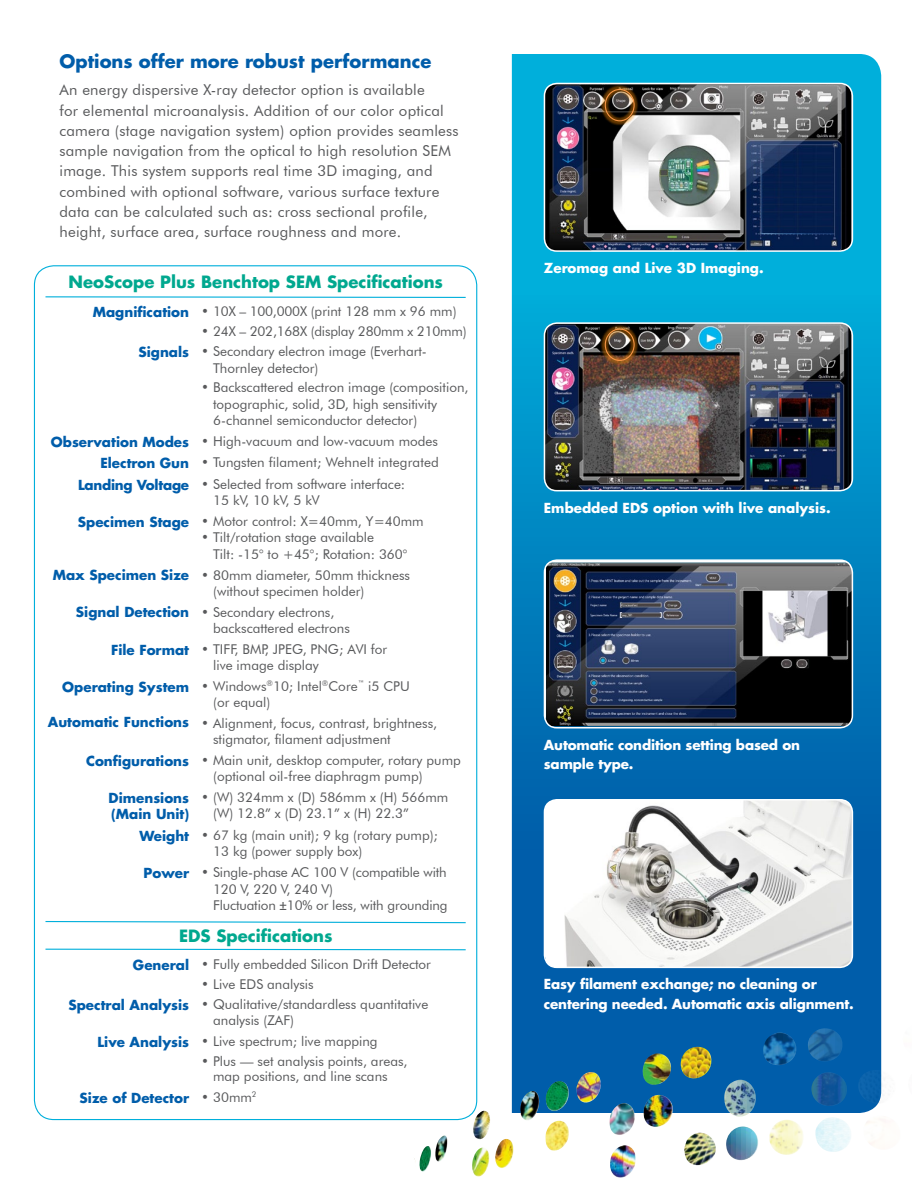
<style>
.page{position:relative;width:918px;height:1188px;background:#fff}
.page>*{position:absolute;margin:0;border:0;box-sizing:border-box;transform-origin:0 0}
.t1{font:700 18px "Futura Std";color:#005daa}
.t2{font:700 16.5px "Futura Std";color:#00a88f}
.t3{font:15px/20.2px "Futura BT";letter-spacing:.015em;color:#58595b}
.t4{font:13.5px/16.5px "Futura BT";color:#58595b}
.t5{font:700 13.5px/19.5px "Futura Std";letter-spacing:-.01em;color:#fff}
.t6{font:700 13.5px/16.5px "Futura Std";color:#005daa}
.s1{font-family:"Futura Std";font-weight:700;color:#005daa}
.s2{font-family:"Arial"}
.s3{font-family:"Futura BT";font-weight:400;color:#58595b}
</style>
<div class="page">
<svg style="left:512px;top:54px;width:369px;height:972px;background:#0085c1"></svg>
<img style="left:435px;top:1026px;width:447px;height:152px">
<img style="left:546px;top:800px;width:306px;height:167px">
<div style="left:544px;top:799px;width:309px;height:169px;border:2px solid #fff;border-radius:12px"></div>
<img style="left:546px;top:562px;width:306px;height:164px">
<div style="left:544px;top:559px;width:309px;height:170px;border:2px solid #fff;border-radius:12px"></div>
<svg style="left:571px;top:1146px;width:35px;height:32px"></svg>
<img style="left:414px;top:1146px;width:132px;height:32px">
<img style="left:544px;top:323px;width:308px;height:168px">
<div style="left:544px;top:322px;width:309px;height:169px;border:2px solid #fff;border-radius:12px"></div>
<img style="left:599px;top:323px;width:40px;height:42px">
<div style="left:605px;top:329px;width:30px;height:32px;border:1px solid #f79646;border-radius:50%"></div>
<img style="left:544px;top:83px;width:308px;height:168px">
<div style="left:544px;top:83px;width:309px;height:169px;border:2px solid #fff;border-radius:12px"></div>
<img style="left:599px;top:83px;width:40px;height:42px">
<div style="left:605px;top:89px;width:30px;height:32px;border:1px solid #f79646;border-radius:50%"></div>
<svg style="left:45px;top:296px;width:421px;height:2px"></svg>
<svg style="left:45px;top:921px;width:421px;height:3px"></svg>
<svg style="left:45px;top:948px;width:421px;height:3px"></svg>
<h1 class="t1" style="left:60px;top:50px;width:373px">Options offer more robust performance</h1>
<p class="t3" style="left:60px;top:80px;width:401px">An energy dispersive X-ray detector option is available<br>for elemental microanalysis. Addition of our color optical camera (stage navigation system) option provides seamless sample navigation from the optical to high resolution SEM image. This system supports real time 3D imaging, and combined with optional software, various surface texture data can be calculated such as: cross sectional profile, height, surface area, surface roughness and more.</p>
<p class="t2" style="left:69px;top:270px;width:376px">NeoScope Plus Benchtop SEM Specifications</p>
<p class="t4" style="left:93px;top:303px;width:365px"><span class="s1">Magnification</span> • 10X – 100,000X (print 128 mm x 96 mm)</p>
<p class="t4" style="left:138px;top:320px;width:330px;line-height:20.5px;text-indent:63px">• 24X – 202,168X (display 280mm x 210mm)<br><span class="s1">Signals</span> • Secondary electron image (Everhart-</p>
<p class="t4" style="left:213px;top:360px;width:107px">Thornley detector)</p>
<p class="t4" style="left:213px;top:379px;width:257px;text-indent:-12px">• Backscattered electron image (composition, topographic, solid, 3D, high sensitivity<br>6-channel semiconductor detector)</p>
<p class="t4" style="left:51px;top:433px;width:389px"><span class="s1">Observation Modes</span> • High-vacuum and low-vacuum modes</p>
<p class="t4" style="left:100px;top:454px;width:340px"><span class="s1">Electron Gun</span> • Tungsten filament; Wehnelt integrated</p>
<p class="t4" style="left:78px;top:476px;width:329px"><span class="s1">Landing Voltage</span> • Selected from software interface:</p>
<p class="t4" style="left:78px;top:490px;width:347px;line-height:20.5px;text-indent:135px">15 kV, 10 kV, 5 kV<br><span class="s1">Specimen Stage</span> • Motor control: X=40mm, Y=40mm</p>
<p class="t4" style="left:213px;top:529px;width:196px;text-indent:-12px">• Tilt/rotation stage available<br>Tilt: -15° to +45°; Rotation: 360°</p>
<p class="t4" style="left:213px;top:566px;width:198px;text-indent:-160px"><span class="s1">Max Specimen Size</span> • 80mm diameter, 50mm thickness (without specimen holder)</p>
<p class="t4" style="left:213px;top:603px;width:138px;text-indent:-137px"><span class="s1">Signal Detection</span> • Secondary electrons, backscattered electrons</p>
<p class="t4" style="left:213px;top:641px;width:176px;text-indent:-102px"><span class="s1">File Format</span> • TIFF, BMP, JPEG, PNG; AVI for live image display</p>
<p class="t4" style="left:213px;top:678px;width:198px;text-indent:-151px"><span class="s1">Operating System</span> • Windows<sup>®</sup>10; Intel<sup>®</sup>Core<sup>™</sup> i5 CPU (or equal)</p>
<p class="t4" style="left:213px;top:715px;width:226px;text-indent:-165px"><span class="s1">Automatic Functions</span> • Alignment, focus, contrast, brightness, stigmator, filament adjustment</p>
<p class="t4" style="left:213px;top:752px;width:249px;text-indent:-127px"><span class="s1">Configurations</span> • Main unit, desktop computer, rotary pump (optional oil-free diaphragm pump)</p>
<p class="t6" style="left:109px;top:789px;width:82px">Dimensions (Main Unit)</p>
<p class="t4" style="left:213px;top:789px;width:237px;text-indent:-12px">• (W) 324mm x (D) 586mm x (H) 566mm (W) 12.8” x (D) 23.1” x (H) 22.3”</p>
<p class="t4" style="left:139px;top:827px;width:300px;text-align:center"><span class="s1">Weight</span> • 67 kg (main unit); 9 kg (rotary pump);<br>13 kg (power supply box)</p>
<p class="t4" style="left:213px;top:864px;width:236px;text-indent:-70px"><span class="s1">Power</span> • Single-phase AC 100 V (compatible with<br>120 V, 220 V, 240 V)<br>Fluctuation <span class="s2">±</span>10% or less, with grounding</p>
<p class="t2" style="left:179px;top:925px;width:155px">EDS Specifications</p>
<p class="t4" style="left:133px;top:956px;width:300px"><span class="s1">General</span> • Fully embedded Silicon Drift Detector</p>
<p class="t4" style="left:68px;top:974px;width:361px;line-height:20.5px;text-indent:133px">• Live EDS analysis<br><span class="s1">Spectral Analysis</span> • Qualitative/standardless quantitative</p>
<p class="t4" style="left:98px;top:1010px;width:282px;line-height:20.5px;text-indent:116px">analysis (ZAF)<br><span class="s1">Live Analysis</span> • Live spectrum; live mapping</p>
<p class="t4" style="left:201px;top:1053px;width:208px;line-height:15.8px;text-align:center">• Plus — set analysis points, areas, map positions, and line scans</p>
<p class="t6" style="left:80px;top:1089px;width:179px">Size of Detector <span class="s3">• 30mm</span><sup>2</sup></p>
<p class="t5" style="left:544px;top:258px;width:221px">Zeromag and Live 3D Imaging.</p>
<p class="t5" style="left:544px;top:498px;width:288px">Embedded EDS option with live analysis.</p>
<p class="t5" style="left:544px;top:735px;width:258px">Automatic condition setting based on sample type.</p>
<p class="t5" style="left:544px;top:974px;width:311px">Easy filament exchange; no cleaning or centering needed. Automatic axis alignment.</p>
</div>
